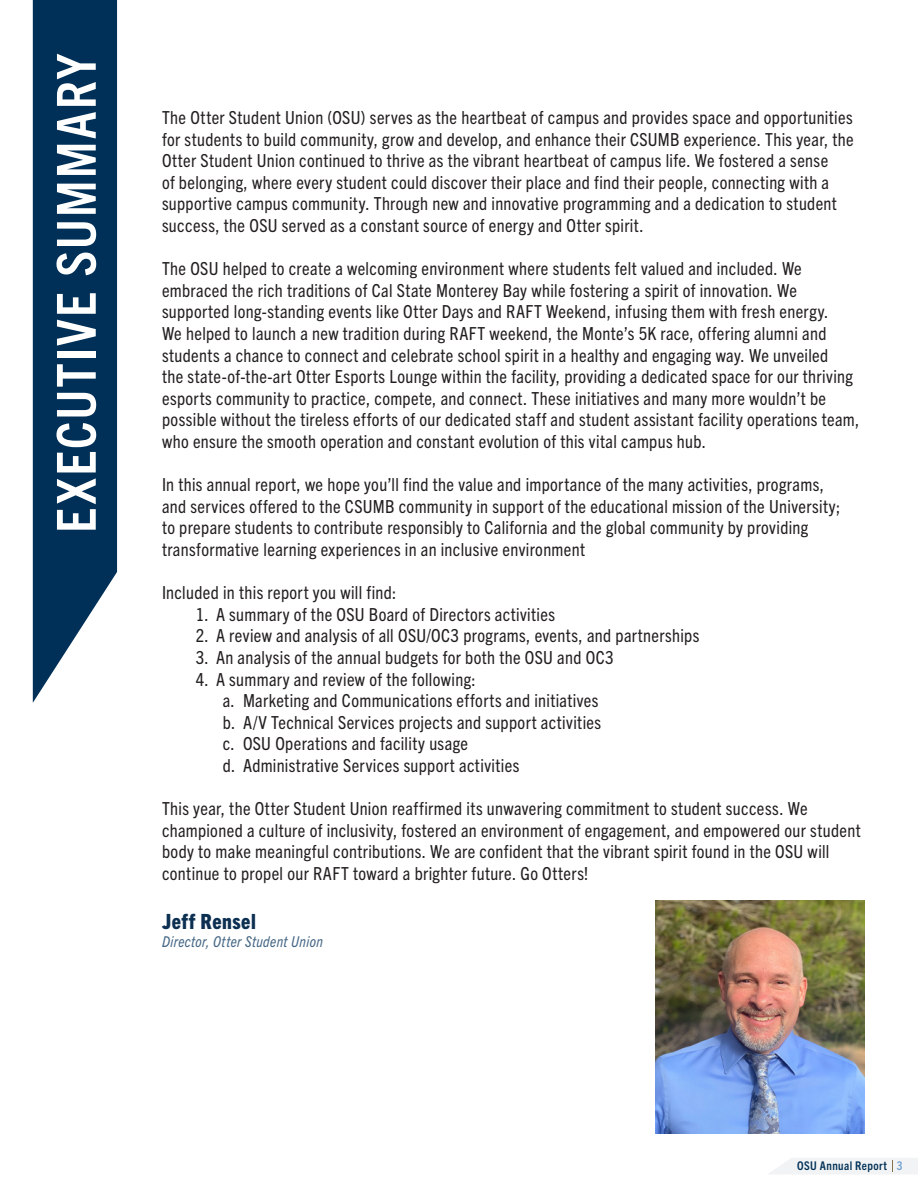
<style>
.page{position:relative;width:918px;height:1188px;background:#fff}
.page>*{position:absolute;margin:0;border:0;box-sizing:border-box;transform-origin:0 0}
.t1{font:700 condensed 54px "Trade Gothic Next LT Pro";letter-spacing:.04em;color:#fff}
.t2{font:800 condensed 21px "Trade Gothic Next LT Pro";letter-spacing:.025em;color:#0c3052}
.t3{font:condensed 18px/21.6px "Trade Gothic Next LT Pro";letter-spacing:.02em;color:#231f20}
.t4{font:italic condensed 15px "Trade Gothic Next LT Pro";letter-spacing:.03em;color:#456785}
.t5{font:700 condensed 12px "Trade Gothic Next LT Pro";letter-spacing:.035em;color:#003057}
.s1{color:#71a1d2}
</style>
<div class="page">
<svg style="left:769px;top:1158px;width:149px;height:16px"></svg>
<svg style="left:33px;top:0;width:84px;height:703px;background:#144064"></svg>
<img style="left:656px;top:901px;width:208px;height:233px">
<p class="t1" style="left:39px;top:533px;width:481px;rotate:-90deg">EXECUTIVE SUMMARY</p>
<p class="t3" style="left:162px;top:106px;width:693px">The Otter Student Union (OSU) serves as the heartbeat of campus and provides space and opportunities for students to build community, grow and develop, and enhance their CSUMB experience. This year, the Otter Student Union continued to thrive as the vibrant heartbeat of campus life. We fostered a sense<br>of belonging, where every student could discover their place and find their people, connecting with a supportive campus community. Through new and innovative programming and a dedication to student success, the OSU served as a constant source of energy and Otter spirit.</p>
<p class="t3" style="left:162px;top:257px;width:699px">The OSU helped to create a welcoming environment where students felt valued and included. We embraced the rich traditions of Cal State Monterey Bay while fostering a spirit of innovation. We supported long-standing events like Otter Days and RAFT Weekend, infusing them with fresh energy.<br>We helped to launch a new tradition during RAFT weekend, the Monte’s 5K race, offering alumni and students a chance to connect and celebrate school spirit in a healthy and engaging way. We unveiled<br>the state-of-the-art Otter Esports Lounge within the facility, providing a dedicated space for our thriving esports community to practice, compete, and connect. These initiatives and many more wouldn’t be possible without the tireless efforts of our dedicated staff and student assistant facility operations team, who ensure the smooth operation and constant evolution of this vital campus hub.</p>
<p class="t3" style="left:162px;top:473px;width:680px">In this annual report, we hope you’ll find the value and importance of the many activities, programs, and services offered to the CSUMB community in support of the educational mission of the University; to prepare students to contribute responsibly to California and the global community by providing transformative learning experiences in an inclusive environment</p>
<p class="t3" style="left:162px;top:581px;width:236px">Included in this report you will find:</p>
<p class="t3" style="left:196px;top:602px;width:361px">1. A summary of the OSU Board of Directors activities</p>
<p class="t3" style="left:196px;top:624px;width:505px">2. A review and analysis of all OSU/OC3 programs, events, and partnerships</p>
<p class="t3" style="left:196px;top:646px;width:420px">3. An analysis of the annual budgets for both the OSU and OC3</p>
<p class="t3" style="left:196px;top:667px;width:282px">4. A summary and review of the following:</p>
<p class="t3" style="left:223px;top:689px;width:377px">a. Marketing and Communications efforts and initiatives</p>
<p class="t3" style="left:223px;top:710px;width:380px">b. A/V Technical Services projects and support activities</p>
<p class="t3" style="left:223px;top:732px;width:247px">c. OSU Operations and facility usage</p>
<p class="t3" style="left:223px;top:754px;width:298px">d. Administrative Services support activities</p>
<p class="t3" style="left:162px;top:797px;width:700px">This year, the Otter Student Union reaffirmed its unwavering commitment to student success. We championed a culture of inclusivity, fostered an environment of engagement, and empowered our student body to make meaningful contributions. We are confident that the vibrant spirit found in the OSU will continue to propel our RAFT toward a brighter future. Go Otters!</p>
<p class="t2" style="left:162px;top:907px;width:95px">Jeff Rensel</p>
<p class="t4" style="left:162px;top:931px;width:162px">Director, Otter Student Union</p>
<p class="t5" style="left:797px;top:1158px;width:107px">OSU Annual Report <span class="s1">3</span></p>
</div>
